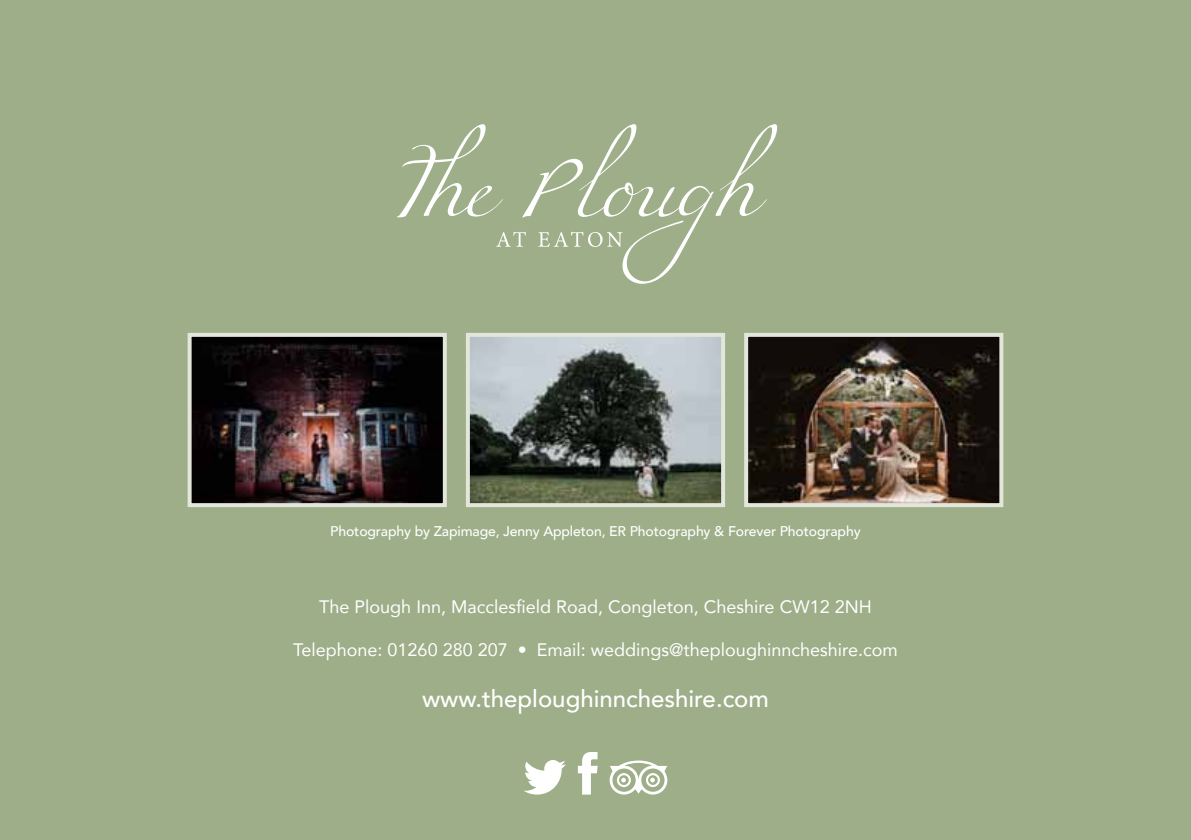
<style>
.page{position:relative;width:1191px;height:840px;background:#fff}
.page>*{position:absolute;margin:0;border:0;box-sizing:border-box;transform-origin:0 0}
.t1{font:500 24px "Avenir";color:#fff}
.t2{font:18px "Avenir";color:#fff}
.t3{font:500 14px "Avenir";letter-spacing:-.01em;color:#fff}
</style>
<div class="page">
<div style="left:0;top:0;width:1191px;height:839px;background:#9dae88"></div>
<svg style="left:397px;top:124px;width:380px;height:159px"></svg>
<svg style="left:496px;top:231px;width:126px;height:16px"></svg>
<img style="left:193px;top:337px;width:249px;height:165px">
<div style="left:188px;top:332px;width:259px;height:175px;border:4px solid #e2e6db"></div>
<img style="left:471px;top:337px;width:249px;height:165px">
<div style="left:466px;top:332px;width:259px;height:175px;border:4px solid #e2e6db"></div>
<img style="left:749px;top:337px;width:249px;height:165px">
<div style="left:744px;top:332px;width:259px;height:175px;border:4px solid #e2e6db"></div>
<svg style="left:609px;top:760px;width:58px;height:34px"></svg>
<svg style="left:524px;top:760px;width:42px;height:34px"></svg>
<svg style="left:578px;top:752px;width:19px;height:42px"></svg>
<p class="t3" style="left:330px;top:518px;width:532px">Photography by Zapimage, Jenny Appleton, ER Photography &amp; Forever Photography</p>
<p class="t2" style="left:319px;top:591px;width:554px">The Plough Inn, Macclesfield Road, Congleton, Cheshire CW12 2NH</p>
<p class="t2" style="left:293px;top:635px;width:606px">Telephone: 01260 280 207 • Email: weddings@theploughinncheshire.com</p>
<h1 class="t1" style="left:422px;top:678px;width:348px">www.theploughinncheshire.com</h1>
</div>
